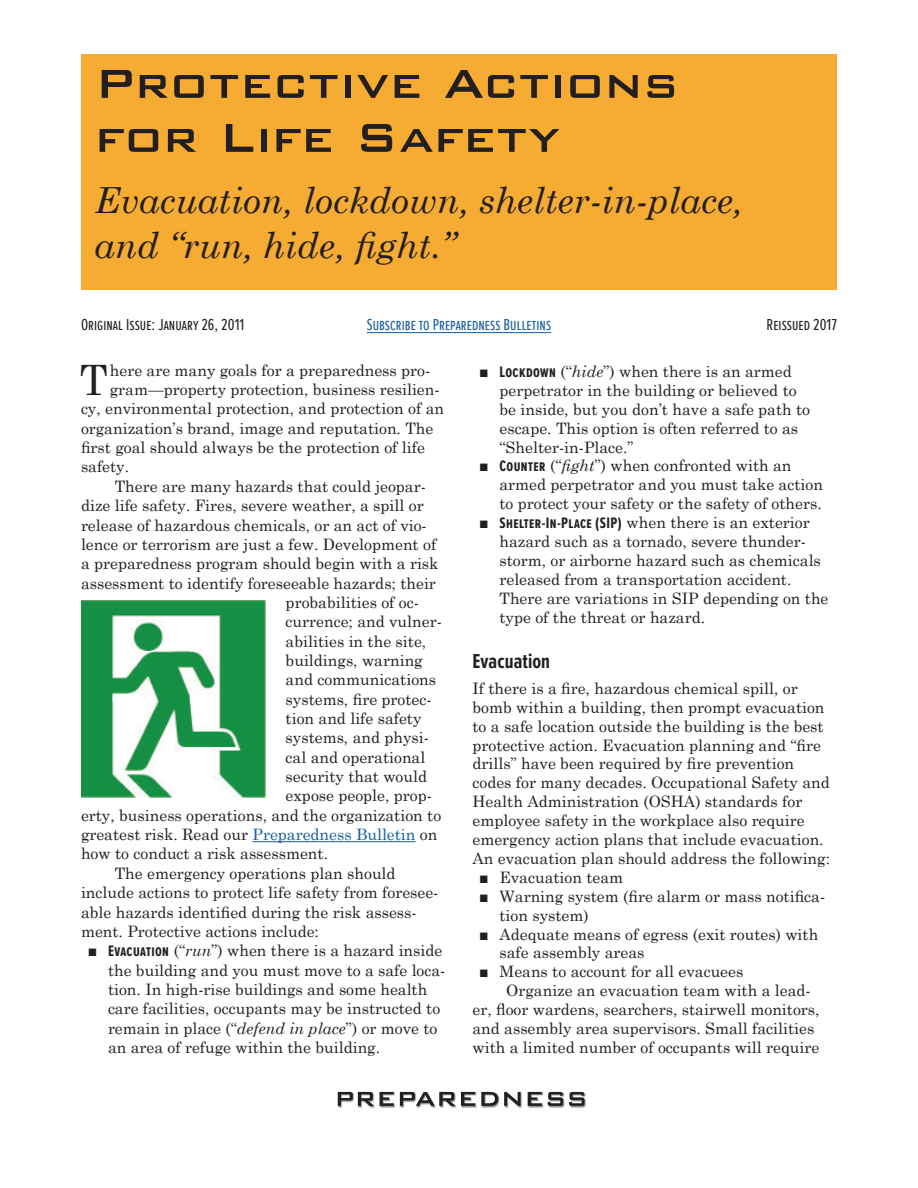
<style>
.page{position:relative;width:918px;height:1188px;background:#fff}
.page>*{position:absolute;margin:0;border:0;box-sizing:border-box;transform-origin:0 0}
.t1{font:500 54px/54px "Bank Gothic BT";color:#231f20}
._1st_Paragraph_Sente{font:41.85px "Century Schoolbook";color:#231f20}
.Subtitle{font:italic 36px/45px "Century Schoolbook";color:#231f20}
.Heading_1{font:700 21px "Proxima Nova Ex Cn";letter-spacing:.005em;color:#231f20}
.Edition_ID{font:16.5px "Proxima Nova Ex Cn";letter-spacing:.005em;color:#231f20}
.Edition_ID-2{font:16.5px "Proxima Nova Ex Cn";letter-spacing:.005em;color:#175d9e}
._1st_Paragraph_Sente-2{font:15.75px/18.9px "Century Schoolbook";color:#231f20}
.s1{color:#175d9e}
.s2{font-family:"Proxima Nova Ex Cn";font-weight:700}
.s3{font-style:italic}
</style>
<div class="page">
<div style="left:81px;top:54px;width:756px;height:101px;background:#f6ab33"></div>
<div style="left:81px;top:155px;width:756px;height:135px;background:#f6ab33"></div>
<img style="left:337px;top:1091px;width:249px;height:17px">
<svg style="left:338px;top:1092px;width:36px;height:14px"></svg>
<svg style="left:380px;top:1092px;width:14px;height:14px"></svg>
<svg style="left:400px;top:1092px;width:75px;height:14px"></svg>
<svg style="left:481px;top:1092px;width:17px;height:14px"></svg>
<svg style="left:504px;top:1092px;width:17px;height:14px"></svg>
<svg style="left:528px;top:1092px;width:14px;height:14px"></svg>
<svg style="left:548px;top:1092px;width:15px;height:14px"></svg>
<svg style="left:569px;top:1092px;width:16px;height:14px"></svg>
<hr style="left:253px;top:841px;width:163px;height:1px;background:#175d9e">
<hr style="left:367px;top:332px;width:184px;height:1px;background:#175d9e">
<img style="left:81px;top:600px;width:184px;height:198px">
<p class="t1" style="left:94px;top:55px;width:586px">Protective Actions for Life Safety</p>
<p class="Subtitle" style="left:94px;top:176px;width:650px">Evacuation, lockdown, shelter-in-place, and “run, hide, fight.”</p>
<p class="Edition_ID" style="left:81px;top:313px;width:165px">Original Issue: January 26, 2011</p>
<p class="Edition_ID-2" style="left:367px;top:313px;width:186px">Subscribe to Preparedness Bulletins</p>
<p class="Edition_ID" style="left:767px;top:313px;width:72px">Reissued 2017</p>
<p class="_1st_Paragraph_Sente" style="left:80px;top:345px;width:29px">T</p>
<p class="_1st_Paragraph_Sente-2" style="left:110px;top:360px;width:322px">here are many goals for a preparedness pro-</p>
<p class="_1st_Paragraph_Sente-2" style="left:110px;top:379px;width:331px">gram—property protection, business resilien-</p>
<p class="_1st_Paragraph_Sente-2" style="left:81px;top:398px;width:365px">cy, environmental protection, and protection of an</p>
<p class="_1st_Paragraph_Sente-2" style="left:81px;top:417px;width:354px">organization’s brand, image and reputation. The</p>
<p class="_1st_Paragraph_Sente-2" style="left:81px;top:437px;width:345px">first goal should always be the protection of life</p>
<p class="_1st_Paragraph_Sente-2" style="left:81px;top:456px;width:50px">safety.</p>
<p class="_1st_Paragraph_Sente-2" style="left:115px;top:475px;width:313px">There are many hazards that could jeopar-</p>
<p class="_1st_Paragraph_Sente-2" style="left:81px;top:495px;width:344px">dize life safety. Fires, severe weather, a spill or</p>
<p class="_1st_Paragraph_Sente-2" style="left:81px;top:514px;width:347px">release of hazardous chemicals, or an act of vio-</p>
<p class="_1st_Paragraph_Sente-2" style="left:81px;top:533px;width:357px">lence or terrorism are just a few. Development of</p>
<p class="_1st_Paragraph_Sente-2" style="left:81px;top:553px;width:359px">a preparedness program should begin with a risk</p>
<p class="_1st_Paragraph_Sente-2" style="left:81px;top:572px;width:356px">assessment to identify foreseeable hazards; their</p>
<p class="_1st_Paragraph_Sente-2" style="left:286px;top:591px;width:135px">probabilities of oc-</p>
<p class="_1st_Paragraph_Sente-2" style="left:286px;top:611px;width:158px">currence; and vulner-</p>
<p class="_1st_Paragraph_Sente-2" style="left:286px;top:630px;width:142px">abilities in the site,</p>
<p class="_1st_Paragraph_Sente-2" style="left:286px;top:649px;width:139px">buildings, warning</p>
<p class="_1st_Paragraph_Sente-2" style="left:286px;top:669px;width:152px">and communications</p>
<p class="_1st_Paragraph_Sente-2" style="left:286px;top:688px;width:148px">systems, fire protec-</p>
<p class="_1st_Paragraph_Sente-2" style="left:286px;top:708px;width:137px">tion and life safety</p>
<p class="_1st_Paragraph_Sente-2" style="left:286px;top:727px;width:145px">systems, and physi-</p>
<p class="_1st_Paragraph_Sente-2" style="left:286px;top:746px;width:141px">cal and operational</p>
<p class="_1st_Paragraph_Sente-2" style="left:286px;top:766px;width:143px">security that would</p>
<p class="_1st_Paragraph_Sente-2" style="left:286px;top:785px;width:148px">expose people, prop-</p>
<p class="_1st_Paragraph_Sente-2" style="left:81px;top:804px;width:362px">erty, business operations, and the organization to</p>
<p class="_1st_Paragraph_Sente-2" style="left:81px;top:824px;width:358px">greatest risk. Read our <span class="s1">Preparedness Bulletin</span> on</p>
<p class="_1st_Paragraph_Sente-2" style="left:81px;top:843px;width:249px">how to conduct a risk assessment.</p>
<p class="_1st_Paragraph_Sente-2" style="left:81px;top:862px;width:359px;line-height:19.4px;text-indent:34px">The emergency operations plan should include actions to protect life safety from foresee&shy;able hazards identified during the risk assess&shy;ment. Protective actions include:</p>
<p class="_1st_Paragraph_Sente-2" style="left:108px;top:940px;width:339px;line-height:19.4px;text-indent:-20px">■ <span class="s2">Evacuation</span> (“<span class="s3">run</span>”) when there is a hazard inside the building and you must move to a safe loca&shy;tion. In high-rise buildings and some health care facilities, occupants may be instructed to remain in place (“<span class="s3">defend in place</span>”) or move to an area of refuge within the building.</p>
<p class="_1st_Paragraph_Sente-2" style="left:500px;top:360px;width:312px;text-indent:-20px">■ <span class="s2">Lockdown</span> (“<span class="s3">hide</span>”) when there is an armed perpetrator in the building or believed to be inside, but you don’t have a safe path to escape. This option is often referred to as “Shelter-in-Place.”</p>
<p class="_1st_Paragraph_Sente-2" style="left:500px;top:455px;width:325px;text-indent:-20px">■ <span class="s2">Counter</span> (“<span class="s3">fight</span>”) when confronted with an armed perpetrator and you must take action to protect your safety or the safety of others.</p>
<p class="_1st_Paragraph_Sente-2" style="left:500px;top:512px;width:331px;text-indent:-20px">■ <span class="s2">Shelter-In-Place (SIP)</span> when there is an exterior hazard such as a tornado, severe thunder&shy;storm, or airborne hazard such as chemicals released from a transportation accident.<br>There are variations in SIP depending on the type of the threat or hazard.</p>
<p class="Heading_1" style="left:472px;top:646px;width:79px">Evacuation</p>
<p class="_1st_Paragraph_Sente-2" style="left:472px;top:677px;width:359px">If there is a fire, hazardous chemical spill, or bomb within a building, then prompt evacuation to a safe location outside the building is the best protective action. Evacuation planning and “fire drills” have been required by fire prevention codes for many decades. Occupational Safety and Health Administration (OSHA) standards for employee safety in the workplace also require emergency action plans that include evacuation.<br>An evacuation plan should address the following:</p>
<p class="_1st_Paragraph_Sente-2" style="left:479px;top:866px;width:145px">■ Evacuation team</p>
<p class="_1st_Paragraph_Sente-2" style="left:500px;top:885px;width:327px;text-indent:-20px">■ Warning system (fire alarm or mass notifica&shy;tion system)</p>
<p class="_1st_Paragraph_Sente-2" style="left:500px;top:923px;width:320px;text-indent:-20px">■ Adequate means of egress (exit routes) with safe assembly areas</p>
<p class="_1st_Paragraph_Sente-2" style="left:479px;top:961px;width:266px">■ Means to account for all evacuees</p>
<p class="_1st_Paragraph_Sente-2" style="left:472px;top:980px;width:349px;text-indent:34px">Organize an evacuation team with a lead&shy;er, floor wardens, searchers, stairwell monitors, and assembly area supervisors. Small facilities with a limited number of occupants will require</p>
</div>
